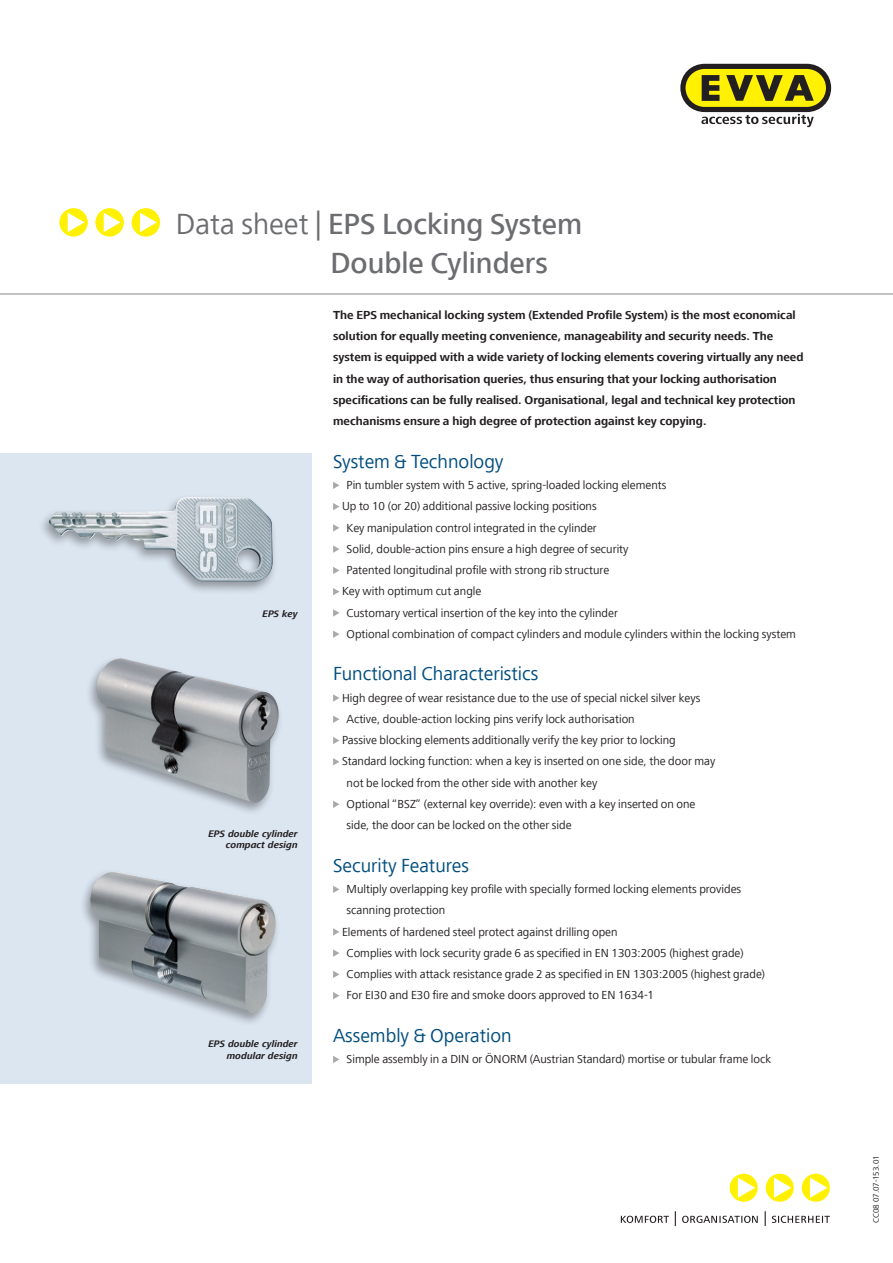
<style>
.page{position:relative;width:893px;height:1263px;background:#fff}
.page>*{position:absolute;margin:0;border:0;box-sizing:border-box;transform-origin:0 0}
.t1{font:500 30px/39.5px "Frutiger Next LT";color:#6c6d70}
.t2{font:19.5px "Frutiger Next LT";color:#004d7e}
.t3{font:12px "Frutiger Next LT";color:#231f20}
.t4{font:700 12px/21.3px "Frutiger Next LT";color:#231f20}
.t5{font:italic 700 9.75px/11.7px "Frutiger Next LT";color:#231f20;text-align:right}
.t6{font:8.25px "Frutiger Next LT";color:#231f20}
.s1{font-weight:400}
</style>
<div class="page">
<svg style="left:680px;top:64px;width:151px;height:63px"></svg>
<svg style="left:730px;top:1174px;width:28px;height:28px"></svg>
<svg style="left:766px;top:1174px;width:28px;height:28px"></svg>
<svg style="left:802px;top:1174px;width:28px;height:28px"></svg>
<svg style="left:621px;top:1211px;width:209px;height:15px"></svg>
<hr style="left:0;top:293px;width:893px;height:2px;background:#939598">
<div style="left:0;top:454px;width:312px;height:630px;background:#dbe6f1"></div>
<svg style="left:60px;top:208px;width:28px;height:28px"></svg>
<svg style="left:96px;top:208px;width:28px;height:28px"></svg>
<svg style="left:132px;top:208px;width:28px;height:28px"></svg>
<svg style="left:333px;top:482px;width:6px;height:7px"></svg>
<svg style="left:333px;top:503px;width:6px;height:7px"></svg>
<svg style="left:333px;top:524px;width:6px;height:7px"></svg>
<svg style="left:333px;top:545px;width:6px;height:8px"></svg>
<svg style="left:333px;top:567px;width:6px;height:7px"></svg>
<svg style="left:333px;top:588px;width:6px;height:7px"></svg>
<svg style="left:333px;top:609px;width:6px;height:8px"></svg>
<svg style="left:333px;top:630px;width:6px;height:8px"></svg>
<svg style="left:333px;top:694px;width:6px;height:8px"></svg>
<svg style="left:333px;top:715px;width:6px;height:8px"></svg>
<svg style="left:333px;top:737px;width:6px;height:7px"></svg>
<svg style="left:333px;top:758px;width:6px;height:7px"></svg>
<svg style="left:333px;top:801px;width:6px;height:7px"></svg>
<svg style="left:333px;top:886px;width:6px;height:7px"></svg>
<svg style="left:333px;top:928px;width:6px;height:7px"></svg>
<svg style="left:333px;top:949px;width:6px;height:8px"></svg>
<svg style="left:333px;top:971px;width:6px;height:7px"></svg>
<svg style="left:333px;top:992px;width:6px;height:7px"></svg>
<svg style="left:333px;top:1056px;width:6px;height:7px"></svg>
<div style="left:37px;top:493px;width:240px;height:102px;background:#231f20;opacity:.4"></div>
<img style="left:49px;top:497px;width:224px;height:85px">
<div style="left:84px;top:655px;width:200px;height:160px;background:#231f20;opacity:.4"></div>
<img style="left:96px;top:658px;width:183px;height:145px">
<div style="left:78px;top:868px;width:202px;height:157px;background:#231f20;opacity:.4"></div>
<img style="left:90px;top:872px;width:186px;height:141px">
<h1 class="t1" style="left:330px;top:204px;width:253px;text-indent:-154px"><span class="s1">Data sheet |</span> EPS Locking System<br>Double Cylinders</h1>
<p class="t4" style="left:333px;top:304px;width:472px">The EPS mechanical locking system (Extended Profile System) is the most economical solution for equally meeting convenience, manageability and security needs. The system is equipped with a wide variety of locking elements covering virtually any need in the way of authorisation queries, thus ensuring that your locking authorisation specifications can be fully realised. Organisational, legal and technical key protection mechanisms ensure a high degree of protection against key copying.</p>
<h2 class="t2" style="left:333px;top:450px;width:172px">System &amp; Technology</h2>
<p class="t3" style="left:347px;top:478px;width:321px">Pin tumbler system with 5 active, spring-loaded locking elements</p>
<p class="t3" style="left:342px;top:500px;width:256px">Up to 10 (or 20) additional passive locking positions</p>
<p class="t3" style="left:347px;top:521px;width:252px">Key manipulation control integrated in the cylinder</p>
<p class="t3" style="left:347px;top:542px;width:283px">Solid, double-action pins ensure a high degree of security</p>
<p class="t3" style="left:347px;top:563px;width:264px">Patented longitudinal profile with strong rib structure</p>
<p class="t3" style="left:342px;top:585px;width:141px">Key with optimum cut angle</p>
<p class="t3" style="left:347px;top:606px;width:273px">Customary vertical insertion of the key into the cylinder</p>
<p class="t3" style="left:347px;top:627px;width:451px">Optional combination of compact cylinders and module cylinders within the locking system</p>
<h2 class="t2" style="left:333px;top:663px;width:207px">Functional Characteristics</h2>
<p class="t3" style="left:342px;top:691px;width:360px">High degree of wear resistance due to the use of special nickel silver keys</p>
<p class="t3" style="left:347px;top:712px;width:290px">Active, double-action locking pins verify lock authorisation</p>
<p class="t3" style="left:342px;top:733px;width:335px">Passive blocking elements additionally verify the key prior to locking</p>
<p class="t3" style="left:342px;top:755px;width:375px">Standard locking function: when a key is inserted on one side, the door may</p>
<p class="t3" style="left:347px;top:776px;width:252px">not be locked from the other side with another key</p>
<p class="t3" style="left:347px;top:797px;width:350px">Optional “BSZ” (external key override): even with a key inserted on one</p>
<p class="t3" style="left:347px;top:819px;width:227px">side, the door can be locked on the other side</p>
<h2 class="t2" style="left:333px;top:854px;width:138px">Security Features</h2>
<p class="t3" style="left:347px;top:882px;width:396px">Multiply overlapping key profile with specially formed locking elements provides</p>
<p class="t3" style="left:347px;top:904px;width:100px">scanning protection</p>
<p class="t3" style="left:342px;top:925px;width:277px">Elements of hardened steel protect against drilling open</p>
<p class="t3" style="left:347px;top:946px;width:399px">Complies with lock security grade 6 as specified in EN 1303:2005 (highest grade)</p>
<p class="t3" style="left:347px;top:967px;width:420px">Complies with attack resistance grade 2 as specified in EN 1303:2005 (highest grade)</p>
<p class="t3" style="left:347px;top:989px;width:309px">For EI30 and E30 fire and smoke doors approved to EN 1634-1</p>
<h2 class="t2" style="left:333px;top:1024px;width:180px">Assembly &amp; Operation</h2>
<p class="t3" style="left:347px;top:1052px;width:426px">Simple assembly in a DIN or ÖNORM (Austrian Standard) mortise or tubular frame lock</p>
<p class="t5" style="left:263px;top:607px;width:37px">EPS key</p>
<p class="t5" style="left:209px;top:827px;width:91px">EPS double cylinder compact design</p>
<p class="t5" style="left:209px;top:1038px;width:91px">EPS double cylinder modular design</p>
<p class="t6" style="left:871px;top:1223px;width:69px;rotate:-90deg">CC08 07.07-153.01</p>
</div>
